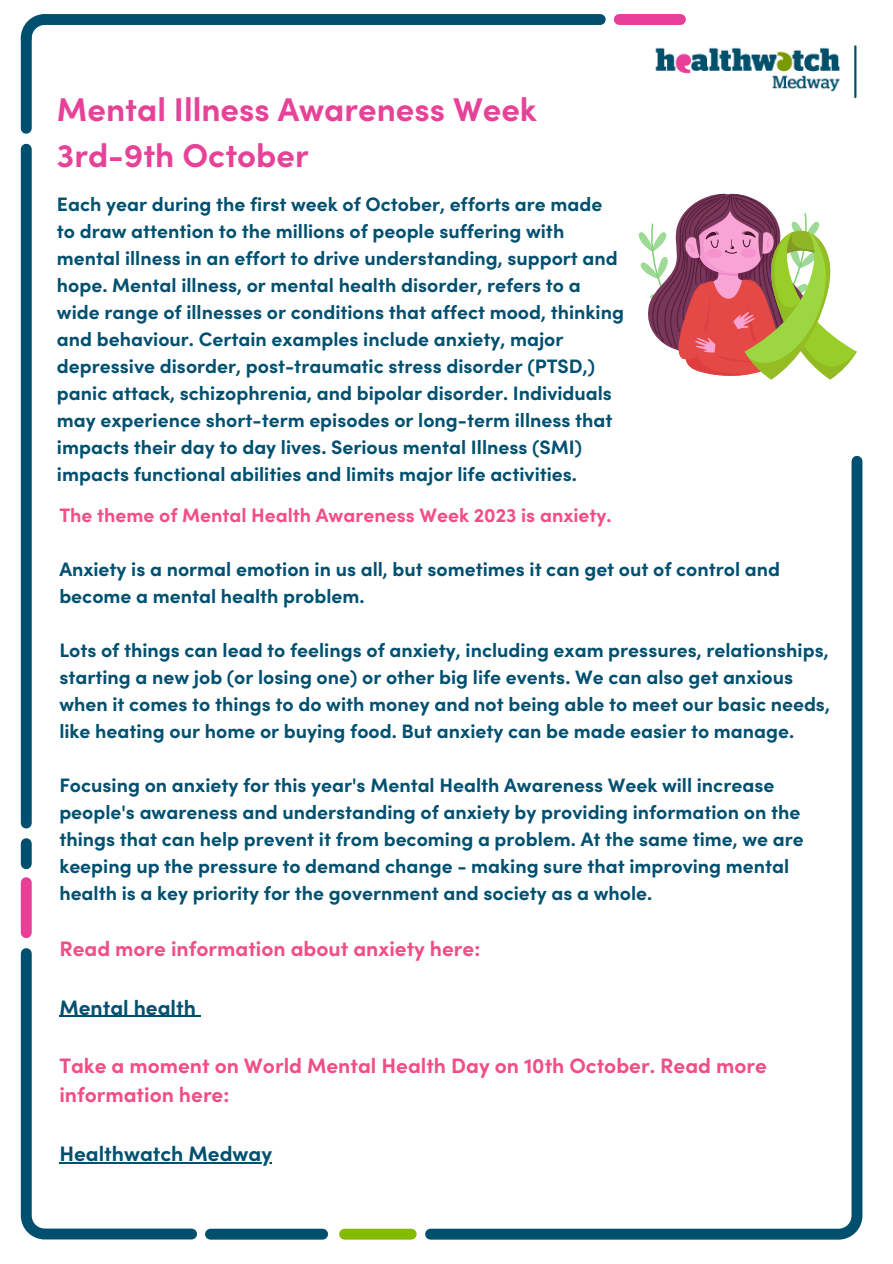
<style>
.page{position:relative;width:893px;height:1264px;background:#fff}
.page>*{position:absolute;margin:0;border:0;box-sizing:border-box;transform-origin:0 0}
.t1{font:700 33px "Sofia Pro";color:#e64398}
.t2{font:700 21px/29.2px "Sofia Pro";color:#f24e83}
.t3{font:700 21px "Sofia Pro";color:#025070}
.t4{font:700 19.5px/27px "Sofia Pro";color:#025070}
.t5{font:700 19.5px "Sofia Pro";color:#f24e83}
</style>
<div class="page">
<div style="left:45px;top:14px;width:555px;height:11px;background:#004f6e"></div>
<div style="left:619px;top:14px;width:61px;height:11px;background:#e73e97"></div>
<svg style="left:425px;top:455px;width:438px;height:785px"></svg>
<div style="left:344px;top:1228px;width:67px;height:11px;background:#84ba00"></div>
<div style="left:210px;top:1228px;width:112px;height:11px;background:#004f6e"></div>
<svg style="left:20px;top:948px;width:182px;height:292px"></svg>
<div style="left:21px;top:882px;width:11px;height:50px;background:#e73e97"></div>
<div style="left:21px;top:843px;width:11px;height:20px;background:#004f6e"></div>
<div style="left:21px;top:149px;width:11px;height:674px;background:#004f6e"></div>
<div style="left:21px;top:38px;width:11px;height:90px;background:#004f6e"></div>
<svg style="left:20px;top:14px;width:25px;height:35px"></svg>
<hr style="left:59px;top:1015px;width:20px;height:2px;background:#025070">
<hr style="left:79px;top:1015px;width:117px;height:2px;background:#025070">
<hr style="left:59px;top:1162px;width:213px;height:1px;background:#025070">
<svg style="left:638px;top:193px;width:218px;height:186px"></svg>
<hr style="left:854px;top:46px;width:2px;height:51px;background:#025070">
<img style="left:655px;top:47px;width:186px;height:45px">
<p class="t1" style="left:57px;top:87px;width:481px">Mental Illness Awareness Week</p>
<p class="t1" style="left:57px;top:133px;width:253px">3rd-9th October</p>
<p class="t4" style="left:57px;top:190px;width:568px">Each year during the first week of October, efforts are made to draw attention to the millions of people suffering with mental illness in an effort to drive understanding, support and hope. Mental illness, or mental health disorder, refers to a wide range of illnesses or conditions that affect mood, thinking and behaviour. Certain examples include anxiety, major depressive disorder, post-traumatic stress disorder (PTSD,) panic attack, schizophrenia, and bipolar disorder. Individuals may experience short-term episodes or long-term illness that impacts their day to day lives. Serious mental Illness (SMI) impacts functional abilities and limits major life activities.</p>
<p class="t5" style="left:59px;top:502px;width:554px">The theme of Mental Health Awareness Week 2023 is anxiety.</p>
<p class="t4" style="left:59px;top:555px;width:722px">Anxiety is a normal emotion in us all, but sometimes it can get out of control and become a mental health problem.</p>
<p class="t4" style="left:59px;top:636px;width:772px">Lots of things can lead to feelings of anxiety, including exam pressures, relationships, starting a new job (or losing one) or other big life events. We can also get anxious when it comes to things to do with money and not being able to meet our basic needs, like heating our home or buying food. But anxiety can be made easier to manage.</p>
<p class="t4" style="left:59px;top:771px;width:745px">Focusing on anxiety for this year's Mental Health Awareness Week will increase people's awareness and understanding of anxiety by providing information on the things that can help prevent it from becoming a problem. At the same time, we are keeping up the pressure to demand change - making sure that improving mental health is a key priority for the government and society as a whole.</p>
<p class="t2" style="left:59px;top:933px;width:422px">Read more information about anxiety here:</p>
<p class="t3" style="left:59px;top:993px;width:138px">Mental health</p>
<p class="t2" style="left:59px;top:1050px;width:709px">Take a moment on World Mental Health Day on 10th October. Read more information here:</p>
<p class="t3" style="left:59px;top:1139px;width:214px">Healthwatch Medway</p>
</div>
